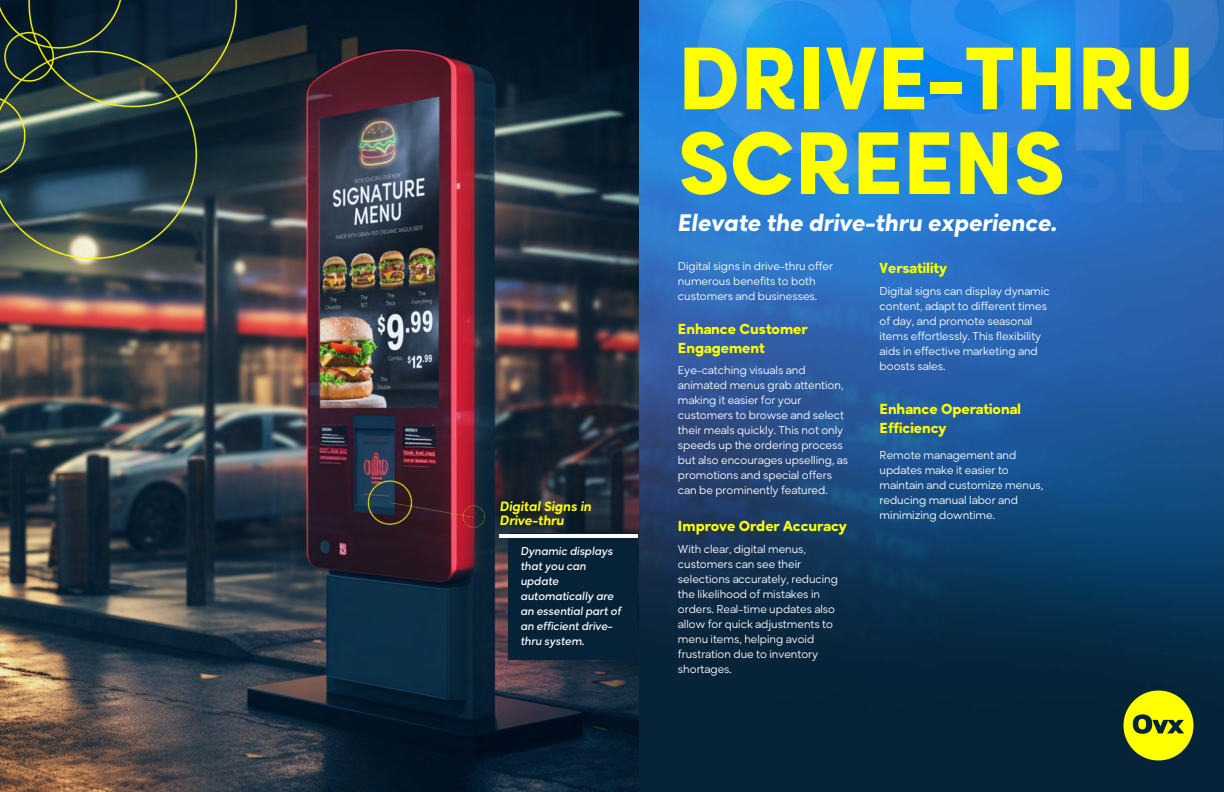
<style>
.page{position:relative;width:1224px;height:792px;background:#fff}
.page>*{position:absolute;margin:0;border:0;box-sizing:border-box;transform-origin:0 0}
.t1{font:900 85px "Rozanova HUM";color:#ff0}
.t2{font:italic 900 23px "Rozanova HUM";color:#fff}
.t3{font:900 14px/19.5px "Rozanova HUM";color:#ff0}
.t4{font:italic 800 13px/14.2px "Rozanova GEO";color:#ff0}
.t5{font:300 11px/15px "Rozanova HUM";color:#fff}
.t6{font:italic 600 11px/15px "Rozanova GEO";color:#fff}
</style>
<div class="page">
<img style="left:638px;top:0;width:586px;height:792px">
<img style="left:1121px;top:688px;width:74px;height:74px">
<img style="left:0;top:0;width:638px;height:792px">
<div style="left:509px;top:534px;width:129px;height:126px;background:#062237"></div>
<hr style="left:500px;top:534px;width:138px;height:3px;background:#fff">
<img style="left:354px;top:437px;width:146px;height:146px">
<img style="left:0;top:0;width:276px;height:303px">
<p class="t4" style="left:500px;top:499px;width:93px">Digital Signs in<br>Drive-thru</p>
<p class="t6" style="left:521px;top:544px;width:102px">Dynamic displays that you can update automatically are an essential part of an efficient drive&shy;thru system.</p>
<p class="t1" style="left:678px;top:30px;width:518px">DRIVE-THRU</p>
<p class="t1" style="left:678px;top:115px;width:389px">SCREENS</p>
<p class="t2" style="left:678px;top:210px;width:380px">Elevate the drive-thru experience.</p>
<p class="t5" style="left:678px;top:259px;width:157px">Digital signs in drive-thru offer numerous benefits to both customers and businesses.</p>
<p class="t3" style="left:678px;top:319px;width:131px">Enhance Customer<br>Engagement</p>
<p class="t5" style="left:678px;top:363px;width:172px">Eye-catching visuals and animated menus grab attention, making it easier for your customers to browse and select their meals quickly. This not only speeds up the ordering process but also encourages upselling, as promotions and special offers can be prominently featured.</p>
<p class="t3" style="left:678px;top:517px;width:170px">Improve Order Accuracy</p>
<p class="t5" style="left:678px;top:542px;width:162px">With clear, digital menus, customers can see their selections accurately, reducing the likelihood of mistakes in orders. Real-time updates also allow for quick adjustments to menu items, helping avoid frustration due to inventory shortages.</p>
<p class="t3" style="left:880px;top:258px;width:69px">Versatility</p>
<p class="t5" style="left:880px;top:283px;width:171px">Digital signs can display dynamic content, adapt to different times of day, and promote seasonal items effortlessly. This flexibility aids in effective marketing and boosts sales.</p>
<p class="t3" style="left:880px;top:399px;width:143px">Enhance Operational<br>Efficiency</p>
<p class="t5" style="left:880px;top:447px;width:165px">Remote management and updates make it easier to maintain and customize menus, reducing manual labor and minimizing downtime.</p>
</div>
